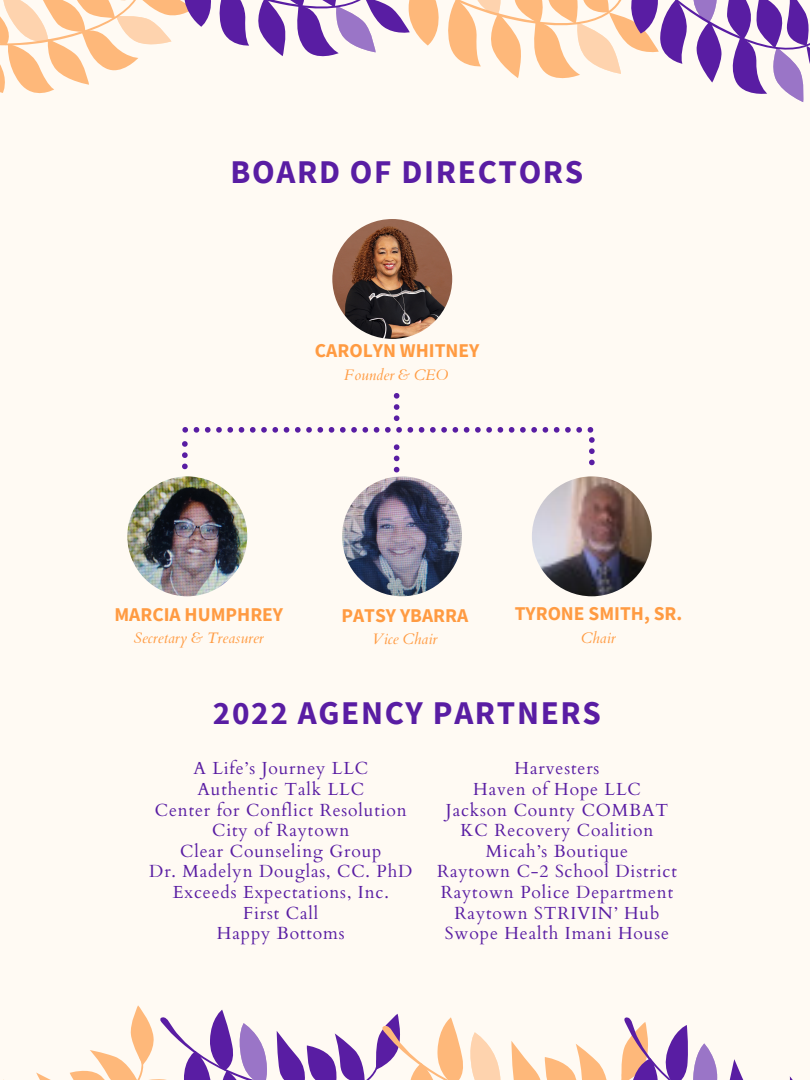
<style>
.page{position:relative;width:810px;height:1080px;background:#fffaf3}
.page>*{position:absolute;margin:0;border:0;box-sizing:border-box;transform-origin:0 0}
.t1{font:700 33.12px "Source Sans Pro";letter-spacing:.05em;color:#591da3}
.t2{font:700 19.5px "Source Sans Pro";color:#ff9b42}
.t3{font:17.5px/20.6px "Cardo";letter-spacing:.05em;color:#591da3;text-align:center}
.t4{font:italic 15.19px "Cardo";color:#ff9b42}
</style>
<div class="page">
<svg style="left:0;top:0;width:810px;height:102px"></svg>
<svg style="left:3px;top:1005px;width:790px;height:75px"></svg>
<img style="left:127px;top:476px;width:120px;height:120px;border-radius:50%">
<img style="left:332px;top:219px;width:120px;height:120px;border-radius:50%">
<img style="left:532px;top:476px;width:120px;height:120px;border-radius:50%">
<svg style="left:394px;top:393px;width:5px;height:28px"></svg>
<img style="left:342px;top:476px;width:120px;height:120px;border-radius:50%">
<svg style="left:182px;top:427px;width:413px;height:45px"></svg>
<h1 class="t1" style="left:230px;top:150px;width:354px">BOARD OF DIRECTORS</h1>
<p class="t2" style="left:315px;top:338px;width:166px">CAROLYN WHITNEY</p>
<p class="t4" style="left:344px;top:365px;width:105px">Founder &amp; CEO</p>
<p class="t2" style="left:114px;top:602px;width:170px">MARCIA HUMPHREY</p>
<p class="t4" style="left:134px;top:628px;width:132px">Secretary &amp; Treasurer</p>
<p class="t2" style="left:341px;top:602px;width:128px">PATSY YBARRA</p>
<p class="t4" style="left:372px;top:629px;width:67px">Vice Chair</p>
<p class="t2" style="left:515px;top:601px;width:169px">TYRONE SMITH, SR.</p>
<p class="t4" style="left:581px;top:628px;width:36px">Chair</p>
<h1 class="t1" style="left:213px;top:691px;width:389px">2022 AGENCY PARTNERS</h1>
<p class="t3" style="left:149px;top:759px;width:265px">A Life’s Journey LLC<br>Authentic Talk LLC<br>Center for Conflict Resolution<br>City of Raytown<br>Clear Counseling Group<br>Dr. Madelyn Douglas, CC. PhD<br>Exceeds Expectations, Inc.<br>First Call<br>Happy Bottoms</p>
<p class="t3" style="left:437px;top:759px;width:241px">Harvesters<br>Haven of Hope LLC<br>Jackson County COMBAT<br>KC Recovery Coalition<br>Micah’s Boutique<br>Raytown C-2 School District<br>Raytown Police Department<br>Raytown STRIVIN’ Hub<br>Swope Health Imani House</p>
</div>
